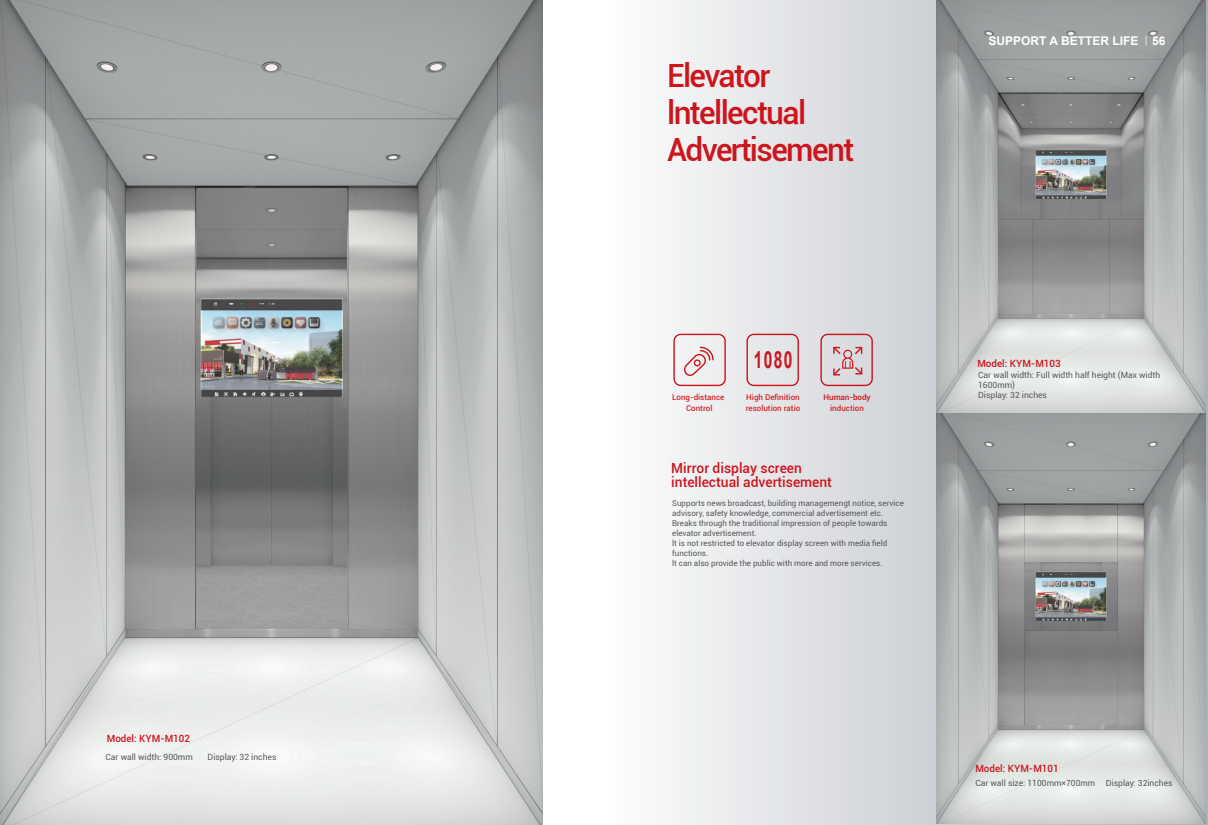
<style>
.page{position:relative;width:1208px;height:825px;background:#fff}
.page>*{position:absolute;margin:0;border:0;box-sizing:border-box;transform-origin:0 0}
.t1{font:500 32px/36.8px "Roboto";letter-spacing:-.05em;color:#cd151d}
.t2{font:700 23.6px "Arial";color:#cd151d;scale:.66 1}
.t3{font:500 14px/14px "Roboto";color:#cd151d}
.t4{font:700 12px "Arial";color:#fff}
.t5{font:500 10px "Roboto";color:#cd151d}
.t6{font:8.5px/10px "Roboto";color:#57585a}
.t7{font:8px/10px "Roboto";color:#57585a}
.t8{font:500 8px/11px "Roboto";color:#d32529;text-align:center}
.t9{font:500 8px/11px "Roboto";color:#cd151d;text-align:center}
.s1{color:#d32529}
</style>
<div class="page">
<svg style="left:665px;top:0;width:543px;height:825px;background:#dfe1e4"></svg>
<img style="left:936px;top:0;width:269px;height:823px">
<img style="left:0;top:0;width:542px;height:825px">
<svg style="left:746px;top:334px;width:53px;height:52px;background:#e2d2d5"></svg>
<svg style="left:673px;top:334px;width:53px;height:52px"></svg>
<svg style="left:820px;top:334px;width:53px;height:52px;background:#d7bbbf"></svg>
<p class="t5" style="left:107px;top:732px;width:85px">Model: KYM-M102</p>
<p class="t6" style="left:106px;top:752px;width:89px">Car wall width: 900mm</p>
<p class="t6" style="left:208px;top:752px;width:70px">Display: 32 inches</p>
<h1 class="t1" style="left:667px;top:56px;width:188px">Elevator lntellectual<br>Advertisement</h1>
<h3 class="t4" style="left:988px;top:32px;width:178px">SUPPORT A BETTER LIFE 56</h3>
<h2 class="t2" style="left:754px;top:343px;width:60px">1080</h2>
<p class="t8" style="left:672px;top:391px;width:54px">Long-distance<br>Control</p>
<p class="t8" style="left:745px;top:391px;width:56px;text-align:left">High Definition resolution ratio</p>
<p class="t9" style="left:823px;top:391px;width:49px">Human-body i<span class="s1">nduction</span></p>
<h3 class="t3" style="left:671px;top:460px;width:162px">Mirror display screen intellectual advertisement</h3>
<p class="t7" style="left:672px;top:498px;width:233px">Supports news broadcast, building managemengt notice, service advisory, safety knowledge, commercial advertisement etc.<br>Breaks through the traditional impression of people towards elevator advertisement.<br>lt is not restricted to elevator display screen with media field functions.<br>lt can also provide the public with more and more services.</p>
<p class="t5" style="left:977px;top:356px;width:85px">Model: KYM-M103</p>
<p class="t6" style="left:978px;top:370px;width:184px">Car wall width: Full width half height (Max width<br>1600mm)<br>Display: 32 inches</p>
<p class="t5" style="left:975px;top:761px;width:85px">Мodel: KYM-M101</p>
<p class="t6" style="left:975px;top:778px;width:199px">Car wall size: 1100mm×700mm Display: 32inches</p>
</div>
